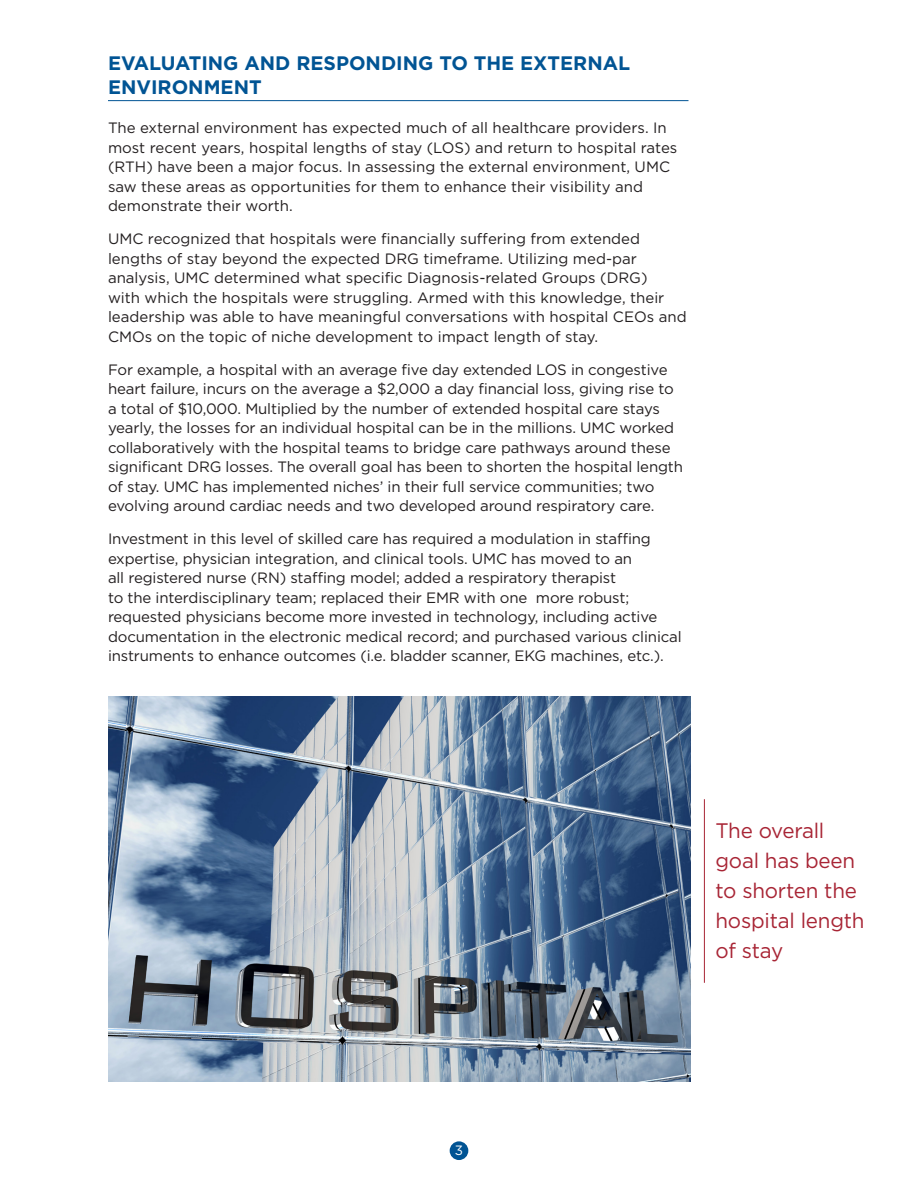
<style>
.page{position:relative;width:918px;height:1188px;background:#fff}
.page>*{position:absolute;margin:0;border:0;box-sizing:border-box;transform-origin:0 0}
.t1{font:21px/30px "Gotham";letter-spacing:-.01em;color:#a82535}
.t2{font:700 19.5px/23.4px "Gotham";color:#015494}
.t3{font:15px/19.5px "Gotham";letter-spacing:-.01em;color:#231f20}
.t4{font:13.5px "Gotham";color:#fff}
</style>
<div class="page">
<div style="left:450px;top:1141px;width:18px;height:19px;background:#015494;border-radius:50%"></div>
<hr style="left:108px;top:100px;width:580px;height:1px;background:#015494">
<hr style="left:704px;top:799px;width:1px;height:184px;background:#a82535">
<img style="left:108px;top:697px;width:582px;height:384px">
<p class="t2" style="left:108px;top:51px;width:524px">EVALUATING AND RESPONDING TO THE EXTERNAL<br>ENVIRONMENT</p>
<p class="t3" style="left:108px;top:118px;width:571px">The external environment has expected much of all healthcare providers. In most recent years, hospital lengths of stay (LOS) and return to hospital rates (RTH) have been a major focus. In assessing the external environment, UMC saw these areas as opportunities for them to enhance their visibility and demonstrate their worth.</p>
<p class="t3" style="left:108px;top:229px;width:580px">UMC recognized that hospitals were financially suffering from extended lengths of stay beyond the expected DRG timeframe. Utilizing med-par analysis, UMC determined what specific Diagnosis-related Groups (DRG)<br>with which the hospitals were struggling. Armed with this knowledge, their leadership was able to have meaningful conversations with hospital CEOs and CMOs on the topic of niche development to impact length of stay.</p>
<p class="t3" style="left:108px;top:359px;width:577px">For example, a hospital with an average five day extended LOS in congestive heart failure, incurs on the average a $2,000 a day financial loss, giving rise to a total of $10,000. Multiplied by the number of extended hospital care stays yearly, the losses for an individual hospital can be in the millions. UMC worked collaboratively with the hospital teams to bridge care pathways around these significant DRG losses. The overall goal has been to shorten the hospital length of stay. UMC has implemented niches’ in their full service communities; two evolving around cardiac needs and two developed around respiratory care.</p>
<p class="t3" style="left:108px;top:529px;width:575px">Investment in this level of skilled care has required a modulation in staffing expertise, physician integration, and clinical tools. UMC has moved to an<br>all registered nurse (RN) staffing model; added a respiratory therapist<br>to the interdisciplinary team; replaced their EMR with one more robust; requested physicians become more invested in technology, including active documentation in the electronic medical record; and purchased various clinical instruments to enhance outcomes (i.e. bladder scanner, EKG machines, etc.).</p>
<p class="t1" style="left:716px;top:815px;width:151px">The overall goal has been to shorten the hospital length of stay</p>
<p class="t4" style="left:455px;top:1143px;width:10px">3</p>
</div>
